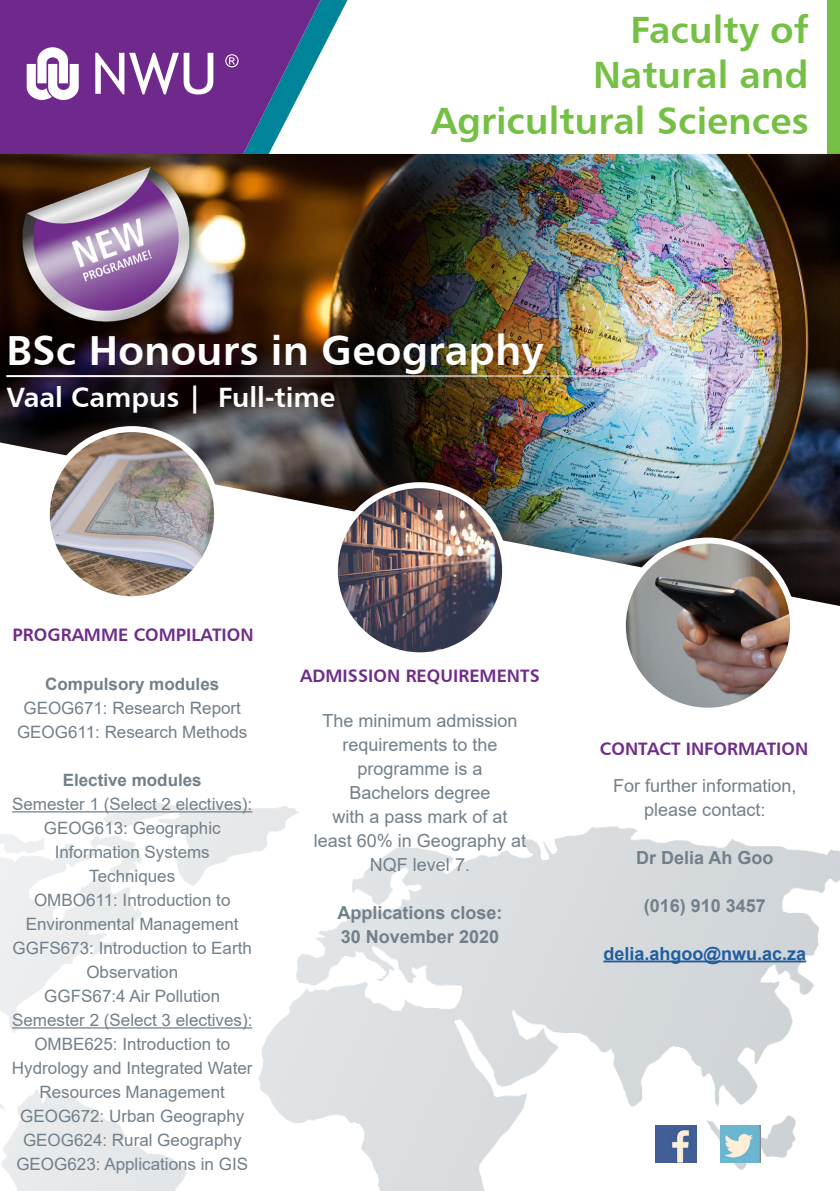
<style>
.page{position:relative;width:840px;height:1191px;background:#fff}
.page>*{position:absolute;margin:0;border:0;box-sizing:border-box;transform-origin:0 0}
.t1{font:42px "Humanist 777 BT Bold B";color:#fff}
.t2{font:38px/45.6px "Humanist 777 BT Bold B";color:#75c044;text-align:right}
.t3{font:28px "Humanist 777 BT Bold B";color:#fff}
.t4{font:18px/24px "Arial";color:#72808a;text-align:center}
.t5{font:18px "Humanist 777 BT Bold B";color:#702c8a}
.t6{font:700 18px/24px "Arial";color:#72808a}
.t7{font:700 18px "Arial";color:#215e9e}
.t8{font:17px/24px "Arial";color:#72808a;text-align:center}
.t9{font:700 17px "Arial";color:#72808a}
</style>
<div class="page">
<img style="left:0;top:803px;width:839px;height:388px">
<div style="left:0;top:0;width:225px;height:154px;background:#6f298c"></div>
<svg style="left:95px;top:53px;width:118px;height:41px"></svg>
<svg style="left:27px;top:47px;width:52px;height:53px"></svg>
<svg style="left:225px;top:0;width:122px;height:154px"></svg>
<div style="left:827px;top:0;width:12px;height:156px;background:#75c044"></div>
<img style="left:0;top:154px;width:839px;height:452px">
<img style="left:6px;top:156px;width:197px;height:185px">
<img style="left:47px;top:429px;width:170px;height:169px">
<div style="left:44px;top:426px;width:176px;height:176px;border:6px solid #fff;border-radius:50%"></div>
<img style="left:622px;top:540px;width:170px;height:170px;border-radius:85px">
<div style="left:619px;top:537px;width:176px;height:176px;border:6px solid #fff;border-radius:50%"></div>
<img style="left:334px;top:485px;width:171px;height:170px;border-radius:85px">
<div style="left:331px;top:482px;width:177px;height:176px;border:6px solid #fff;border-radius:50%"></div>
<hr style="left:6px;top:375px;width:762px;height:2px;background:#fff">
<hr style="left:12px;top:811px;width:240px;height:1px;background:#72808a">
<hr style="left:12px;top:1027px;width:240px;height:1px;background:#72808a">
<hr style="left:603px;top:960px;width:202px;height:2px;background:#215e9e">
<img style="left:655px;top:1125px;width:40px;height:37px">
<img style="left:719px;top:1125px;width:41px;height:37px">
<h2 class="t2" style="left:431px;top:6px;width:379px">Faculty of<br>Natural and<br>Agricultural Sciences</h2>
<h1 class="t1" style="left:6px;top:323px;width:538px">BSc Honours in Geography</h1>
<h3 class="t3" style="left:6px;top:380px;width:330px">Vaal Campus | Full-time</h3>
<p class="t5" style="left:13px;top:623px;width:242px">PROGRAMME COMPILATION</p>
<p class="t9" style="left:45px;top:672px;width:175px">Compulsory modules</p>
<p class="t8" style="left:17px;top:696px;width:232px">GEOG671: Research Report<br>GEOG611: Research Methods</p>
<p class="t9" style="left:63px;top:768px;width:140px">Elective modules</p>
<p class="t8" style="left:12px;top:792px;width:242px">Semester 1 (Select 2 electives):<br>GEOG613: Geographic<br>Information Systems<br>Techniques<br>OMBO611: Introduction to<br>Environmental Management<br>GGFS673: Introduction to Earth<br>Observation<br>GGFS67:4 Air Pollution<br>Semester 2 (Select 3 electives):<br>OMBE625: Introduction to<br>Hydrology and Integrated Water<br>Resources Management<br>GEOG672: Urban Geography<br>GEOG624: Rural Geography<br>GEOG623: Applications in GIS</p>
<p class="t5" style="left:300px;top:665px;width:241px">ADMISSION REQUIREMENTS</p>
<p class="t4" style="left:313px;top:708px;width:214px">The minimum admission requirements to the programme is a<br>Bachelors degree<br>with a pass mark of at least 60% in Geography at<br>NQF level 7.</p>
<p class="t6" style="left:337px;top:900px;width:167px">Applications close:<br>30 November 2020</p>
<p class="t5" style="left:599px;top:737px;width:210px">CONTACT INFORMATION</p>
<p class="t4" style="left:613px;top:773px;width:185px">For further information, please contact:</p>
<p class="t6" style="left:635px;top:845px;width:139px">Dr Delia Ah Goo</p>
<p class="t6" style="left:643px;top:893px;width:124px">(016) 910 3457</p>
<p class="t7" style="left:603px;top:940px;width:204px">delia.ahgoo@nwu.ac.za</p>
</div>
